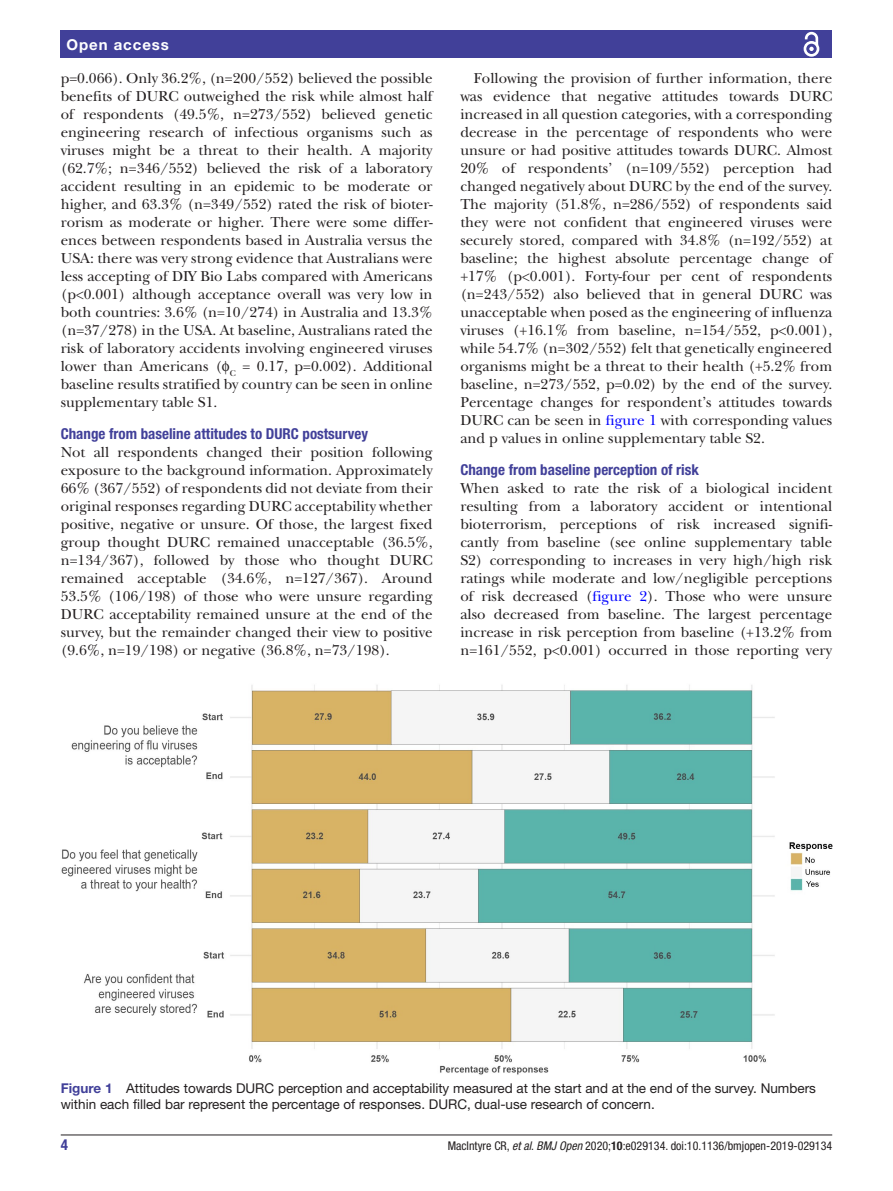
<style>
.page{position:relative;width:893px;height:1191px;background:#fff}
.page>*{position:absolute;margin:0;border:0;box-sizing:border-box;transform-origin:0 0}
.t1{font:15px/18px "New Baskerville";color:#231f20;text-align:justify}
.t2{font:700 condensed 15px "Helvetica Neue LT Std";color:#414099}
.t3{font:700 15px "Helvetica Neue LT Std";letter-spacing:.065em;color:#fff}
.t4{font:13.5px/16.2px "Helvetica Neue LT Std";color:#231f20}
.t5{font:condensed 12px "Helvetica Neue LT Std";color:#231f20}
.s1{color:#00f}
.s2{font-weight:700;color:#414099}
.s3{font-style:italic}
.s4{font-weight:700}
</style>
<div class="page">
<hr style="left:61px;top:1134px;width:771px;height:1px;background:#231f20">
<div style="left:61px;top:31px;width:771px;height:27px;background:#414099"></div>
<svg style="left:803px;top:31px;width:17px;height:26px"></svg>
<img style="left:61px;top:685px;width:771px;height:390px">
<p class="t3" style="left:66px;top:35px;width:104px">Open access</p>
<p class="t1" style="left:61px;top:69px;width:373px">p=0.066). Only 36.2%, (n=200/552) believed the possible benefits of DURC outweighed the risk while almost half of respondents (49.5%, n=273/552) believed genetic engineering research of infectious organisms such as viruses might be a threat to their health. A majority (62.7%; n=346/552) believed the risk of a laboratory accident resulting in an epidemic to be moderate or higher, and 63.3% (n=349/552) rated the risk of bioter&shy;rorism as moderate or higher. There were some differ&shy;ences between respondents based in Australia versus the USA: there was very strong evidence that Australians were less accepting of DIY Bio Labs compared with Americans (p&lt;0.001) although acceptance overall was very low in both countries: 3.6% (n=10/274) in Australia and 13.3% (n=37/278) in the USA. At baseline, Australians rated the risk of laboratory accidents involving engineered viruses lower than Americans ( <sub>C</sub> = 0.17, p=0.002). Additional baseline results stratified by country can be seen in online supplementary table S1.</p>
<p class="t2" style="left:61px;top:424px;width:309px">Change from baseline attitudes to DURC postsurvey</p>
<p class="t1" style="left:61px;top:443px;width:373px">Not all respondents changed their position following exposure to the background information. Approximately 66% (367/552) of respondents did not deviate from their original responses regarding DURC acceptability whether positive, negative or unsure. Of those, the largest fixed group thought DURC remained unacceptable (36.5%, n=134/367), followed by those who thought DURC remained acceptable (34.6%, n=127/367). Around 53.5% (106/198) of those who were unsure regarding DURC acceptability remained unsure at the end of the survey, but the remainder changed their view to positive (9.6%, n=19/198) or negative (36.8%, n=73/198).</p>
<p class="t1" style="left:460px;top:69px;width:373px;text-indent:14px">Following the provision of further information, there was evidence that negative attitudes towards DURC increased in all question categories, with a corresponding decrease in the percentage of respondents who were unsure or had positive attitudes towards DURC. Almost 20% of respondents’ (n=109/552) perception had changed negatively about DURC by the end of the survey.<br>The majority (51.8%, n=286/552) of respondents said they were not confident that engineered viruses were securely stored, compared with 34.8% (n=192/552) at baseline; the highest absolute percentage change of +17% (p&lt;0.001). Forty-four per cent of respondents (n=243/552) also believed that in general DURC was unacceptable when posed as the engineering of influenza viruses (+16.1% from baseline, n=154/552, p&lt;0.001), while 54.7% (n=302/552) felt that genetically engineered organisms might be a threat to their health (+5.2% from baseline, n=273/552, p=0.02) by the end of the survey.<br>Percentage changes for respondent’s attitudes towards DURC can be seen in <span class="s1">figure 1</span> with corresponding values and p values in online supplementary table S2.</p>
<p class="t2" style="left:460px;top:460px;width:240px">Change from baseline perception of risk</p>
<p class="t1" style="left:460px;top:479px;width:373px">When asked to rate the risk of a biological incident resulting from a laboratory accident or intentional bioterrorism, perceptions of risk increased signifi&shy;cantly from baseline (see online supplementary table S2) corresponding to increases in very high/high risk ratings while moderate and low/negligible perceptions of risk decreased (<span class="s1">figure 2</span>). Those who were unsure also decreased from baseline. The largest percentage increase in risk perception from baseline (+13.2% from n=161/552, p&lt;0.001) occurred in those reporting very</p>
<p class="t4" style="left:61px;top:1080px;width:757px"><span class="s2">Figure 1</span> Attitudes towards DURC perception and acceptability measured at the start and at the end of the survey. Numbers within each filled bar represent the percentage of responses. DURC, dual-use research of concern.</p>
<p class="t2" style="left:61px;top:1135px;width:9px">4</p>
<p class="t5" style="left:448px;top:1138px;width:386px">MacIntyre CR, <span class="s3">et al</span>. <span class="s3">BMJ Open</span> 2020;<span class="s4">10</span>:e029134. doi:10.1136/bmjopen-2019-029134</p>
</div>
